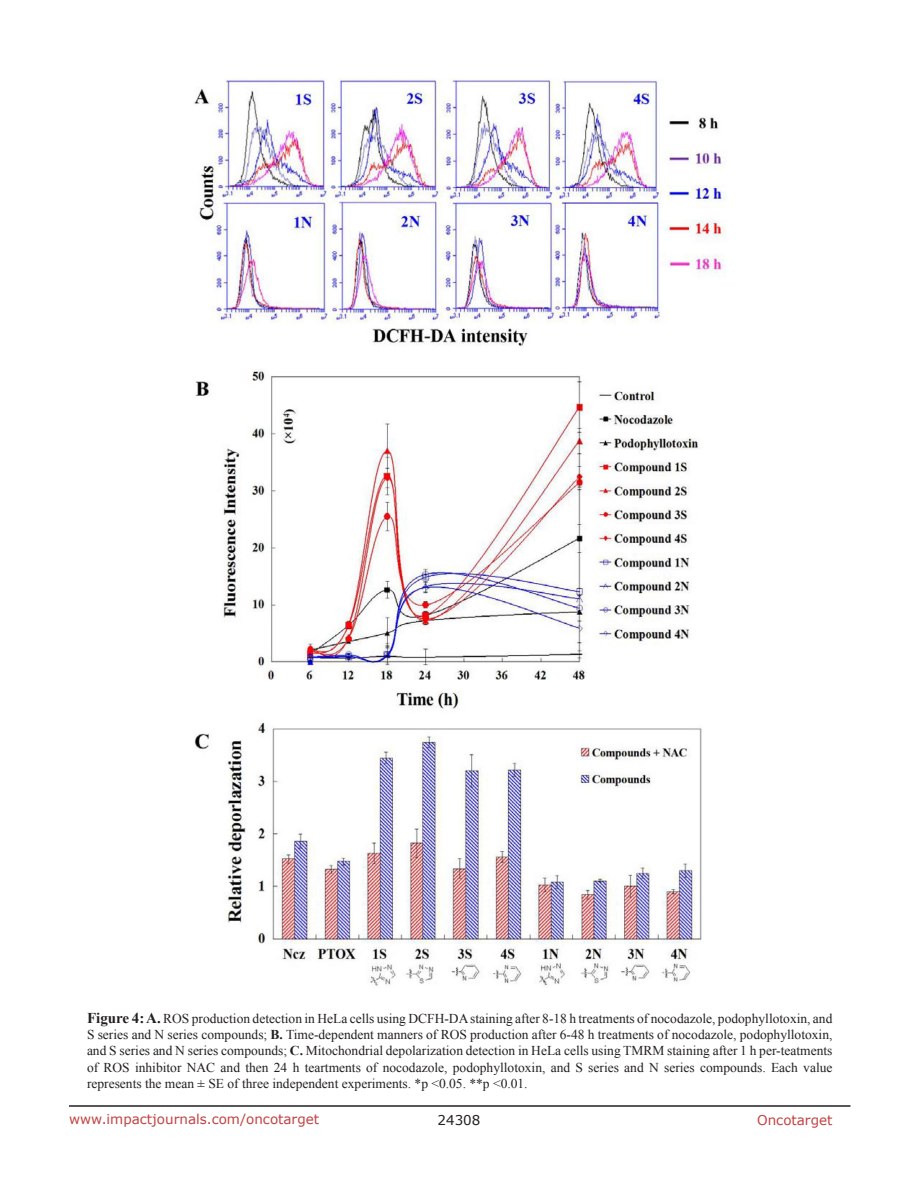
<style>
.page{position:relative;width:918px;height:1188px;background:#fff}
.page>*{position:absolute;margin:0;border:0;box-sizing:border-box;transform-origin:0 0}
.figuretext{font:13.5px/16.2px "Times New Roman";color:#231f20;text-align:justify}
.t1{font:13.5px "Verdana";color:#c24141}
.t2{font:13.5px "Verdana";color:#231f20}
.s1{font-weight:700;font-size:15px}
.s2{font-weight:700}
</style>
<div class="page">
<hr style="left:69px;top:1105px;width:781px;height:2px;background:#231f20">
<img style="left:194px;top:78px;width:532px;height:908px">
<p class="figuretext" style="left:87px;top:1010px;width:747px"><span class="s1">Figure 4: A.</span> ROS production detection in HeLa cells using DCFH-DA staining after 8-18 h treatments of nocodazole, podophyllotoxin, and S series and N series compounds; <span class="s2">B.</span> Time-dependent manners of ROS production after 6-48 h treatments of nocodazole, podophyllotoxin, and S series and N series compounds; <span class="s2">C.</span> Mitochondrial depolarization detection in HeLa cells using TMRM staining after 1 h per-teatments of ROS inhibitor NAC and then 24 h teartments of nocodazole, podophyllotoxin, and S series and N series compounds. Each value represents the mean ± SE of three independent experiments. *p &lt;0.05. **p &lt;0.01.</p>
<p class="t1" style="left:69px;top:1110px;width:252px">www.impactjournals.com/oncotarget</p>
<p class="t2" style="left:438px;top:1111px;width:44px">24308</p>
<p class="t1" style="left:757px;top:1111px;width:77px">Oncotarget</p>
</div>
